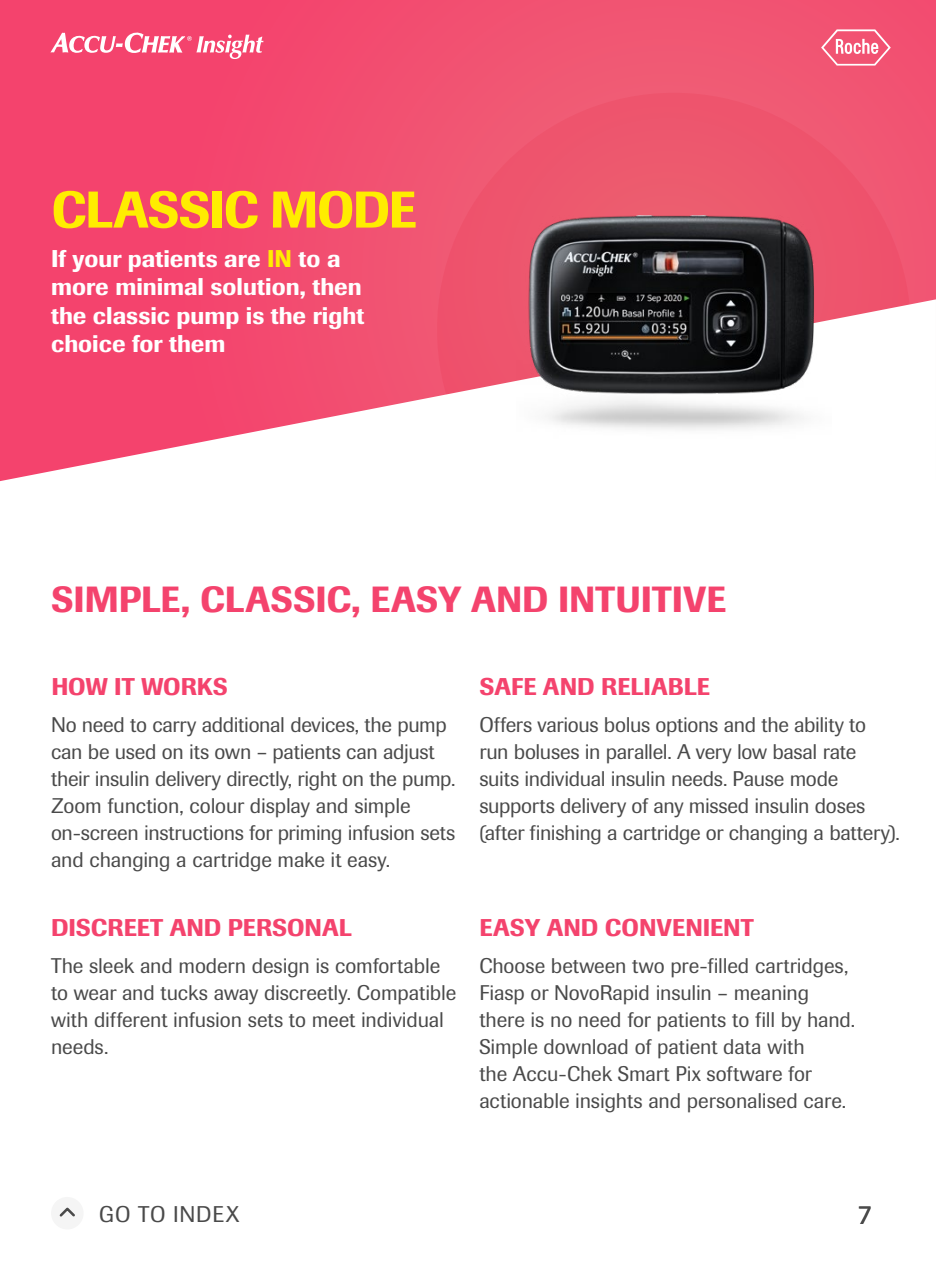
<style>
.page{position:relative;width:936px;height:1263px;background:#fff}
.page>*{position:absolute;margin:0;border:0;box-sizing:border-box;transform-origin:0 0}
.t1{font:500 51px "Imago";letter-spacing:-.025em;color:#ffed00}
.t2{font:500 36px "Imago Std";color:#f4436d}
.t3{font:27px "Imago";color:#4a4a4a}
.t4{font:500 24px/28.5px "Imago";color:#fff}
.t5{font:500 24px "Imago Std";color:#f4436d}
.t6{font:22.5px "Imago";letter-spacing:.035em;color:#4a4a4a}
.t7{font:21px/27px "Imago";letter-spacing:-.01em;color:#4a4a4a}
.s1{color:#ffed00}
</style>
<div class="page">
<div style="left:0;top:0;width:935px;height:523px;background:#f24d70"></div>
<div style="left:437px;top:93px;width:473px;height:473px;background:#ed556d;border-radius:50%"></div>
<svg style="left:0;top:299px;width:935px;height:267px;fill:#fff"></svg>
<svg style="left:821px;top:29px;width:69px;height:37px"></svg>
<img style="left:516px;top:216px;width:315px;height:227px">
<svg style="left:50px;top:32px;width:213px;height:27px"></svg>
<div style="left:51px;top:1197px;width:33px;height:32px;background:#f5f5f5;border-radius:50%"></div>
<svg style="left:59px;top:1207px;width:16px;height:10px"></svg>
<h1 class="t1" style="left:51px;top:177px;width:366px">CLASSIC MODE</h1>
<p class="t4" style="left:51px;top:244px;width:315px">If your patients are <span class="s1">IN</span> to a more minimal solution, then the classic pump is the right choice for them</p>
<h2 class="t2" style="left:51px;top:577px;width:676px">SIMPLE, CLASSIC, EASY AND INTUITIVE</h2>
<p class="t5" style="left:51px;top:672px;width:178px">HOW IT WORKS</p>
<p class="t5" style="left:479px;top:672px;width:232px">SAFE AND RELIABLE</p>
<p class="t7" style="left:51px;top:711px;width:406px">No need to carry additional devices, the pump can be used on its own – patients can adjust their insulin delivery directly, right on the pump.<br>Zoom function, colour display and simple on-screen instructions for priming infusion sets and changing a cartridge make it easy.</p>
<p class="t7" style="left:479px;top:711px;width:422px">Offers various bolus options and the ability to run boluses in parallel. A very low basal rate suits individual insulin needs. Pause mode supports delivery of any missed insulin doses (after finishing a cartridge or changing a battery).</p>
<p class="t5" style="left:51px;top:913px;width:302px">DISCREET AND PERSONAL</p>
<p class="t5" style="left:479px;top:913px;width:276px">EASY AND CONVENIENT</p>
<p class="t7" style="left:51px;top:952px;width:406px">The sleek and modern design is comfortable to wear and tucks away discreetly. Compatible with different infusion sets to meet individual needs.</p>
<p class="t7" style="left:479px;top:952px;width:377px">Choose between two pre-filled cartridges, Fiasp or NovoRapid insulin – meaning there is no need for patients to fill by hand.<br>Simple download of patient data with<br>the Accu-Chek Smart Pix software for actionable insights and personalised care.</p>
<p class="t6" style="left:99px;top:1200px;width:142px">GO TO INDEX</p>
<p class="t3" style="left:857px;top:1197px;width:15px">7</p>
</div>
